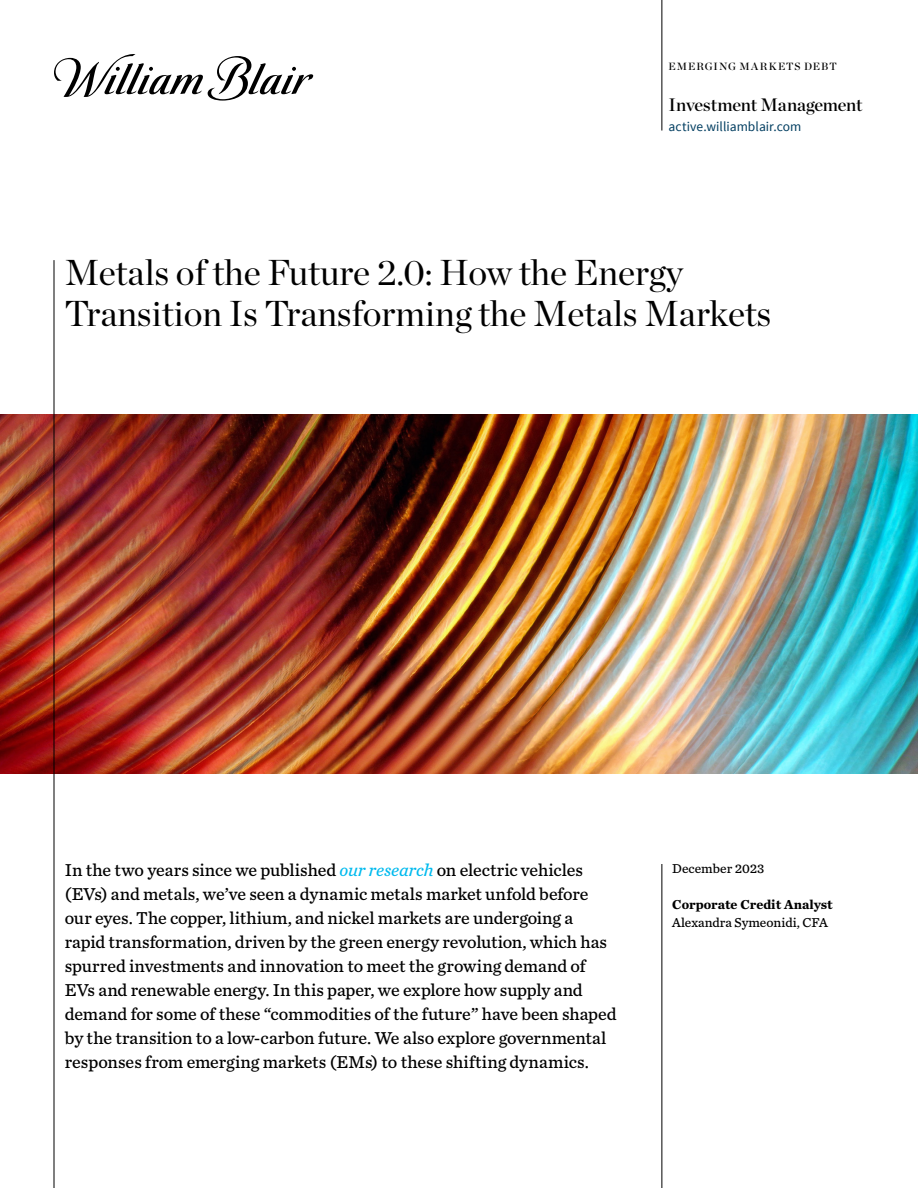
<style>
.page{position:relative;width:918px;height:1188px;background:#fff}
.page>*{position:absolute;margin:0;border:0;box-sizing:border-box;transform-origin:0 0}
.t1{font:36px/40.5px "Chronicle Display";color:#000}
.t2{font:18px/24px "Chronicle Text G4";letter-spacing:-.005em;color:#000}
.t3{font:18px "Chronicle Display Semi";letter-spacing:-.01em;color:#000}
.t4{font:13.5px "Chronicle Text G4";color:#000}
.t5{font:13.5px "Source Sans Pro";letter-spacing:.005em;color:#003d60}
.t6{font:700 13.5px "Chronicle Text G4";color:#000}
.t7{font:10.5px "Chronicle Display Semi";letter-spacing:.095em;color:#000}
.s1{font-style:italic;color:#00baee}
</style>
<div class="page">
<img style="left:0;top:414px;width:918px;height:360px">
<svg style="left:54px;top:54px;width:259px;height:47px"></svg>
<hr style="left:662px;top:864px;width:1px;height:324px;background:#000">
<hr style="left:54px;top:260px;width:1px;height:928px;background:#000">
<hr style="left:662px;top:0;width:1px;height:131px;background:#000">
<p class="t7" style="left:669px;top:58px;width:170px">EMERGING MARKETS DEBT</p>
<p class="t3" style="left:669px;top:91px;width:196px">Investment Management</p>
<p class="t5" style="left:669px;top:118px;width:134px">active.williamblair.com</p>
<h1 class="t1" style="left:65px;top:250px;width:708px">Metals of the Future 2.0: How the Energy<br>Transition Is Transforming the Metals Markets</h1>
<p class="t2" style="left:65px;top:857px;width:554px">In the two years since we published <span class="s1">our research</span> on electric vehicles (EVs) and metals, we’ve seen a dynamic metals market unfold before our eyes. The copper, lithium, and nickel markets are undergoing a rapid transformation, driven by the green energy revolution, which has spurred investments and innovation to meet the growing demand of EVs and renewable energy. In this paper, we explore how supply and demand for some of these “commodities of the future” have been shaped by the transition to a low-carbon future. We also explore governmental responses from emerging markets (EMs) to these shifting dynamics.</p>
<p class="t4" style="left:672px;top:858px;width:94px">December 2023</p>
<p class="t6" style="left:672px;top:894px;width:162px">Corporate Credit Analyst</p>
<p class="t4" style="left:672px;top:912px;width:157px">Alexandra Symeonidi, CFA</p>
</div>
